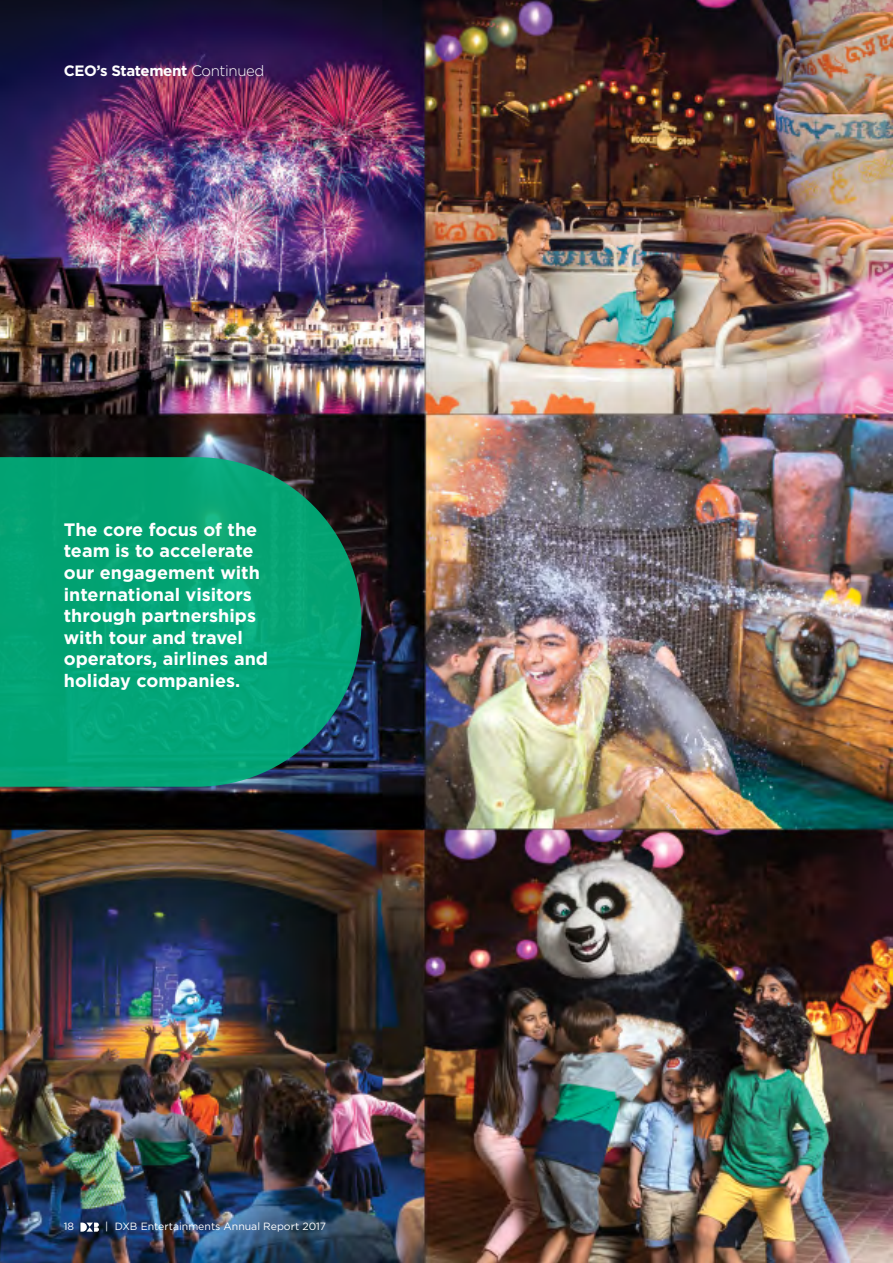
<style>
.page{position:relative;width:893px;height:1263px;background:#fff}
.page>*{position:absolute;margin:0;border:0;box-sizing:border-box;transform-origin:0 0}
.t1{font:700 18px/21.6px "Gotham";color:#fff}
.t2{font:700 15px "Gotham";letter-spacing:-.025em;color:#fff}
.t3{font:10.5px "Gotham";color:#fff}
.s1{font-weight:300}
</style>
<div class="page">
<img style="left:0;top:0;width:893px;height:1263px">
<svg style="left:0;top:457px;width:361px;height:330px;fill:#03a474"></svg>
<svg style="left:80px;top:1222px;width:19px;height:10px"></svg>
<p class="t2" style="left:64px;top:62px;width:202px">CEO’s Statement <span class="s1">Continued</span></p>
<p class="t1" style="left:64px;top:518px;width:206px">The core focus of the team is to accelerate our engagement with international visitors through partnerships with tour and travel operators, airlines and holiday companies.</p>
<p class="t3" style="left:64px;top:1221px;width:12px">18</p>
<p class="t3" style="left:105px;top:1221px;width:222px">| DXB Entertainments Annual Report 2017</p>
</div>
